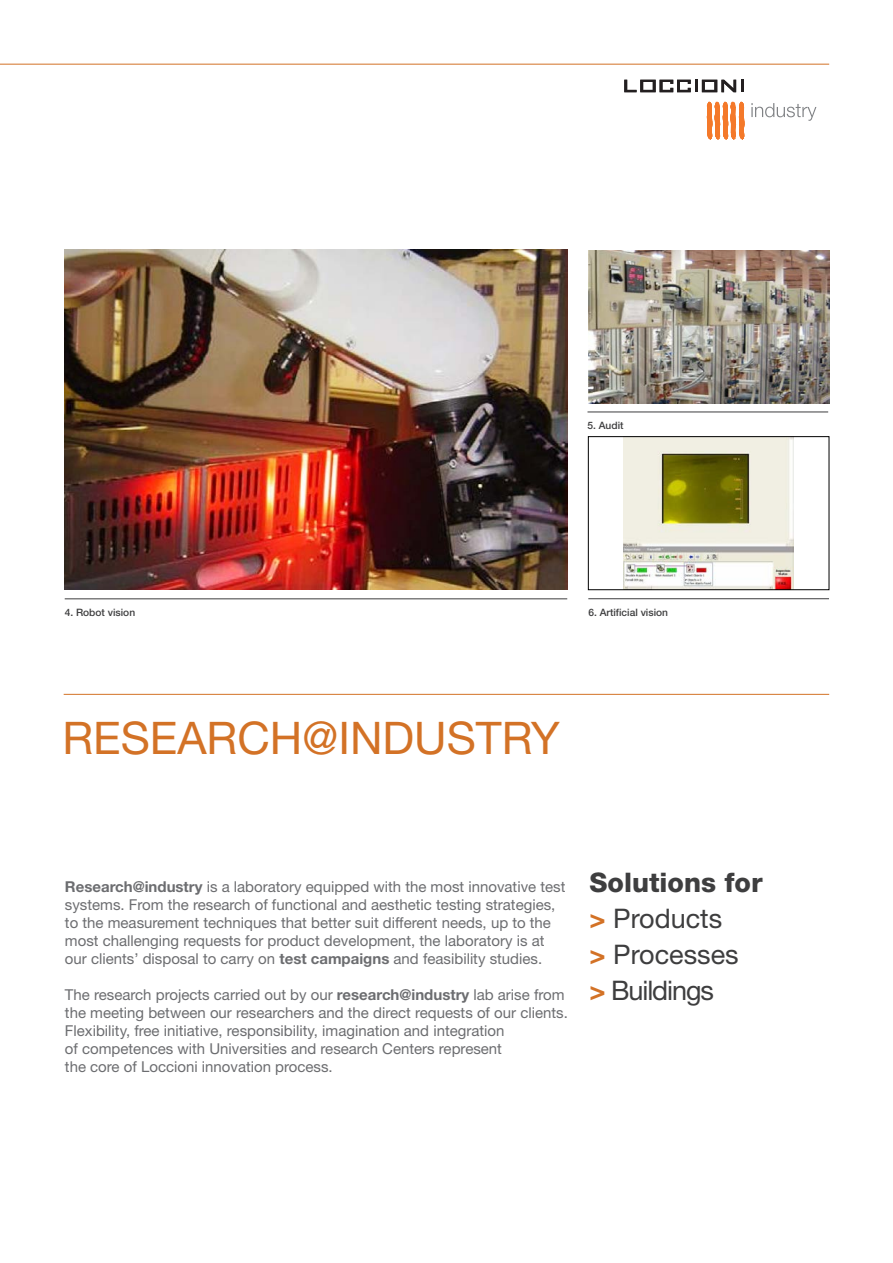
<style>
.page{position:relative;width:893px;height:1263px;background:#fff}
.page>*{position:absolute;margin:0;border:0;box-sizing:border-box;transform-origin:0 0}
.t1{font:45px "Helvetica Neue";color:#d37226}
.t2{font:27px/36px "Helvetica Neue";color:#3e3e3f}
.t3{font:15px/18px "Helvetica Neue";color:#6c6d70}
.t4{font:500 10.2px "Helvetica Neue";color:#3e3e3f}
.s1{font-weight:700}
.s2{font-weight:800}
.s3{font-weight:700;color:#d37226}
</style>
<div class="page">
<img style="left:624px;top:438px;width:170px;height:150px">
<div style="left:588px;top:436px;width:241px;height:154px;border:1px solid #000"></div>
<hr style="left:65px;top:598px;width:502px;height:1px;background:#3e3e3f">
<hr style="left:587px;top:412px;width:241px;height:1px;background:#3e3e3f">
<hr style="left:588px;top:598px;width:241px;height:1px;background:#3e3e3f">
<hr style="left:0;top:64px;width:829px;height:1px;background:#d37226">
<hr style="left:64px;top:694px;width:765px;height:1px;background:#d37226">
<img style="left:588px;top:250px;width:241px;height:153px">
<img style="left:65px;top:250px;width:502px;height:340px">
<svg style="left:706px;top:102px;width:39px;height:38px"></svg>
<svg style="left:624px;top:80px;width:119px;height:12px"></svg>
<svg style="left:751px;top:103px;width:65px;height:18px"></svg>
<p class="t4" style="left:587px;top:420px;width:38px">5. Audit</p>
<p class="t4" style="left:65px;top:606px;width:72px">4. Robot vision</p>
<p class="t4" style="left:588px;top:606px;width:81px">6. Artificial vision</p>
<h1 class="t1" style="left:62px;top:711px;width:499px">RESEARCH@INDUSTRY</h1>
<p class="t3" style="left:65px;top:877px;width:502px"><span class="s1">Research@industry</span> is a laboratory equipped with the most innovative test systems. From the research of functional and aesthetic testing strategies, to the measurement techniques that better suit different needs, up to the most challenging requests for product development, the laboratory is at our clients’ disposal to carry on <span class="s1">test campaigns</span> and feasibility studies.</p>
<p class="t3" style="left:65px;top:985px;width:504px">The research projects carried out by our <span class="s1">research@industry</span> lab arise from the meeting between our researchers and the direct requests of our clients.<br>Flexibility, free initiative, responsibility, imagination and integration<br>of competences with Universities and research Centers represent<br>the core of Loccioni innovation process.</p>
<h2 class="t2" style="left:589px;top:864px;width:175px"><span class="s2">Solutions for </span><span class="s3">&gt;</span> Products<br><span class="s3">&gt;</span> Processes<br><span class="s3">&gt;</span> Buildings</h2>
</div>
